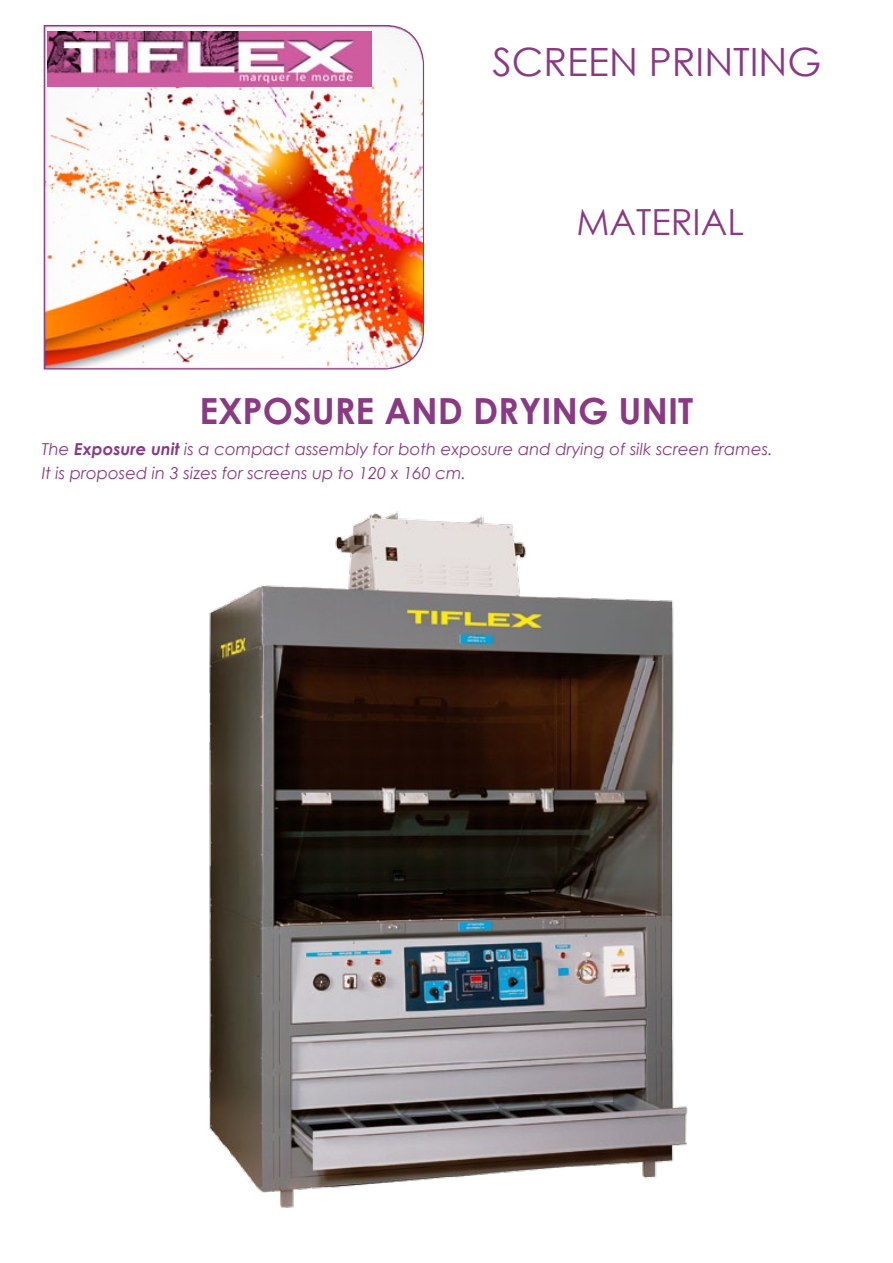
<style>
.page{position:relative;width:893px;height:1263px;background:#fff}
.page>*{position:absolute;margin:0;border:0;box-sizing:border-box;transform-origin:0 0}
.t1{font:39px "Century Gothic";color:#893a83}
.t2{font:700 36px "Century Gothic";color:#893a83}
.t3{font:36px "Century Gothic";color:#893a83}
.t4{font:italic 16.5px/23.7px "Century Gothic";color:#893a83}
.s1{font-weight:700}
</style>
<div class="page">
<img style="left:209px;top:511px;width:479px;height:697px">
<img style="left:43px;top:24px;width:382px;height:346px">
<img style="left:48px;top:31px;width:323px;height:56px">
<h1 class="t1" style="left:492px;top:35px;width:331px">SCREEN PRINTING</h1>
<h2 class="t3" style="left:576px;top:197px;width:169px">MATERIAL</h2>
<h2 class="t2" style="left:199px;top:383px;width:495px">EXPOSURE AND DRYING UNIT</h2>
<p class="t4" style="left:42px;top:437px;width:732px">The <span class="s1">Exposure unit</span> is a compact assembly for both exposure and drying of silk screen frames.<br>It is proposed in 3 sizes for screens up to 120 x 160 cm.</p>
</div>
